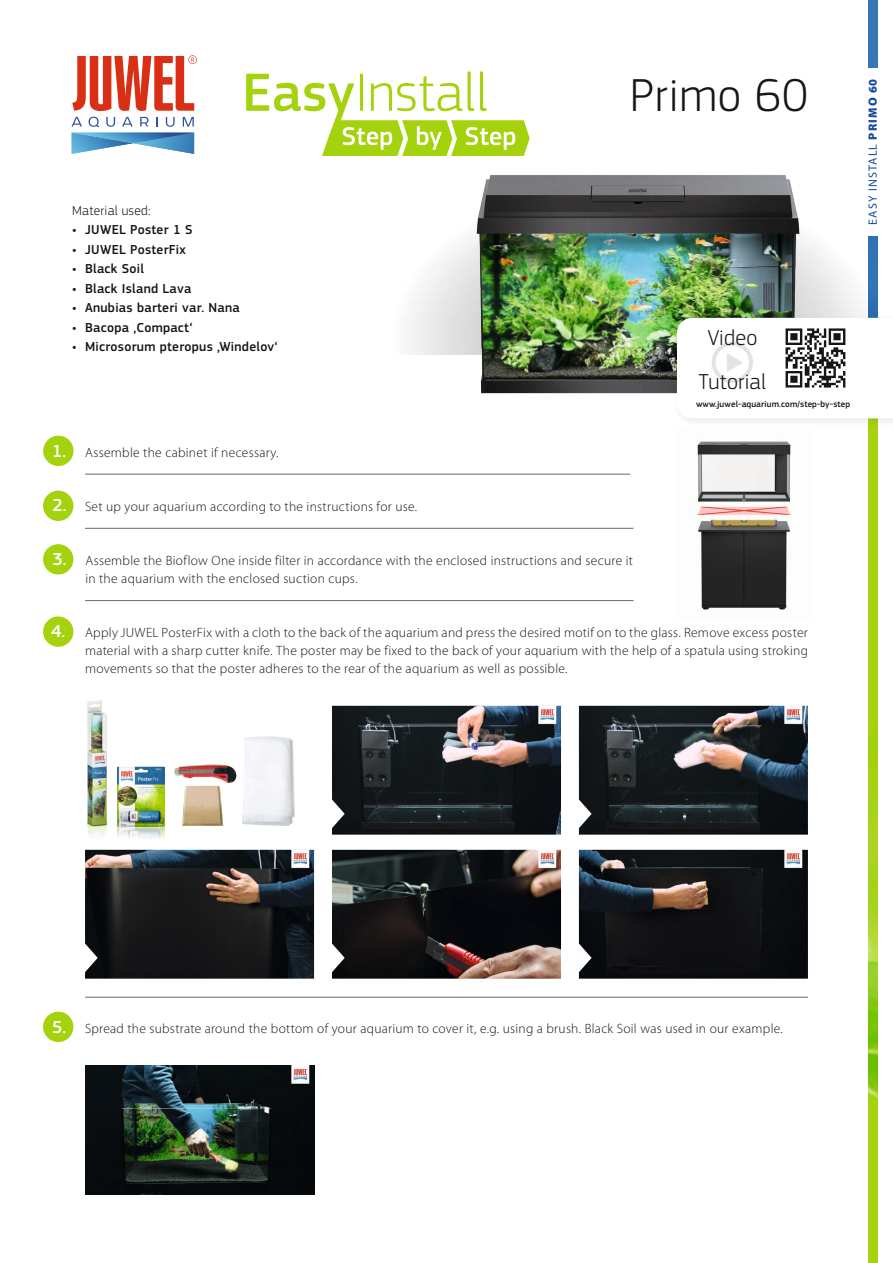
<style>
.page{position:relative;width:893px;height:1263px;background:#fff}
.page>*{position:absolute;margin:0;border:0;box-sizing:border-box;transform-origin:0 0}
.t1{font:300 48px "PF Square Sans Pro";letter-spacing:.02em;color:#151616}
.t2{font:300 22.5px/43.8px "PF Square Sans Pro";letter-spacing:.01em;color:#151616;text-align:center}
.t3{font:500 18px "PF Square Sans Pro";color:#fff}
.t4{font:300 13.5px/18px "Myriad Pro";letter-spacing:.02em;color:#151616;text-align:justify}
.t5{font:500 13.5px "PF Square Sans Pro";letter-spacing:.02em;color:#151616}
.t6{font:300 13.5px "PF Square Sans Pro";letter-spacing:.02em;color:#151616}
.t7{font:12px "Myriad Pro";letter-spacing:.095em;color:#184ca1}
.t8{font:500 9px "PF Square Sans Pro";letter-spacing:.01em;color:#151616}
.s1{font-weight:900}
</style>
<div class="page">
<img style="left:869px;top:0;width:8px;height:68px">
<svg style="left:410px;top:236px;width:468px;height:119px;fill:#f3f3f3"></svg>
<img style="left:86px;top:700px;width:22px;height:135px">
<img style="left:110px;top:766px;width:57px;height:84px">
<svg style="left:182px;top:785px;width:42px;height:41px;background:#d0b998"></svg>
<img style="left:174px;top:764px;width:63px;height:19px">
<img style="left:242px;top:736px;width:53px;height:90px">
<img style="left:439px;top:175px;width:369px;height:219px">
<img style="left:481px;top:234px;width:312px;height:146px">
<img style="left:697px;top:441px;width:94px;height:169px">
<img style="left:85px;top:1066px;width:229px;height:128px">
<div style="left:43px;top:436px;width:31px;height:30px;background:#a4d20c;border-radius:50%"></div>
<div style="left:43px;top:491px;width:30px;height:30px;background:#a4d20c;border-radius:50%"></div>
<div style="left:43px;top:544px;width:30px;height:30px;background:#a4d20c;border-radius:50%"></div>
<div style="left:43px;top:1012px;width:30px;height:30px;background:#a4d20c;border-radius:50%"></div>
<div style="left:43px;top:616px;width:30px;height:31px;background:#a4d20c;border-radius:50%"></div>
<hr style="left:85px;top:474px;width:545px;height:1px;background:#686868">
<hr style="left:85px;top:528px;width:548px;height:1px;background:#686868">
<hr style="left:85px;top:600px;width:548px;height:1px;background:#686868">
<hr style="left:85px;top:997px;width:723px;height:1px;background:#686868">
<svg style="left:72px;top:55px;width:125px;height:56px"></svg>
<svg style="left:72px;top:117px;width:10px;height:10px"></svg>
<svg style="left:106px;top:117px;width:9px;height:10px"></svg>
<svg style="left:122px;top:117px;width:11px;height:10px"></svg>
<svg style="left:140px;top:117px;width:9px;height:10px"></svg>
<svg style="left:156px;top:117px;width:2px;height:10px"></svg>
<svg style="left:166px;top:117px;width:9px;height:10px"></svg>
<svg style="left:183px;top:117px;width:11px;height:10px"></svg>
<svg style="left:89px;top:117px;width:10px;height:10px"></svg>
<svg style="left:72px;top:133px;width:122px;height:21px"></svg>
<img style="left:869px;top:428px;width:8px;height:835px">
<svg style="left:246px;top:72px;width:284px;height:84px"></svg>
<img style="left:85px;top:850px;width:229px;height:129px">
<img style="left:332px;top:706px;width:229px;height:129px">
<img style="left:332px;top:850px;width:229px;height:129px">
<img style="left:579px;top:706px;width:229px;height:129px">
<img style="left:579px;top:850px;width:229px;height:129px">
<div style="left:672px;top:313px;width:221px;height:115px;background:#151616;opacity:.1"></div>
<svg style="left:677px;top:318px;width:216px;height:100px"></svg>
<p class="t6" style="left:72px;top:202px;width:80px">Material used:</p>
<p class="t5" style="left:72px;top:222px;width:122px">• JUWEL Poster 1 S</p>
<p class="t5" style="left:72px;top:241px;width:115px">• JUWEL PosterFix</p>
<p class="t5" style="left:72px;top:261px;width:73px">• Black Soil</p>
<p class="t5" style="left:72px;top:280px;width:121px">• Black Island Lava</p>
<p class="t5" style="left:72px;top:300px;width:169px">• Anubias barteri var. Nana</p>
<p class="t5" style="left:72px;top:319px;width:122px">• Bacopa ‚Compact‘</p>
<p class="t5" style="left:72px;top:339px;width:207px">• Microsorum pteropus ‚Windelov‘</p>
<h3 class="t3" style="left:52px;top:440px;width:16px">1.</h3>
<h3 class="t3" style="left:52px;top:494px;width:16px">2.</h3>
<p class="t4" style="left:85px;top:443px;width:195px">Assemble the cabinet if necessary.</p>
<p class="t4" style="left:85px;top:497px;width:334px">Set up your aquarium according to the instructions for use.</p>
<h1 class="t1" style="left:630px;top:68px;width:180px">Primo 60</h1>
<h2 class="t2" style="left:699px;top:316px;width:69px">Video<br>Tutorial</h2>
<p class="t8" style="left:696px;top:398px;width:156px">www.juwel-aquarium.com/step-by-step</p>
<h3 class="t3" style="left:52px;top:548px;width:16px">3.</h3>
<h3 class="t3" style="left:51px;top:620px;width:16px">4.</h3>
<p class="t4" style="left:85px;top:551px;width:549px">Assemble the Bioflow One inside filter in accordance with the enclosed instructions and secure it in the aquarium with the enclosed suction cups.</p>
<p class="t4" style="left:85px;top:623px;width:724px">Apply JUWEL PosterFix with a cloth to the back of the aquarium and press the desired motif on to the glass. Remove excess poster material with a sharp cutter knife. The poster may be fixed to the back of your aquarium with the help of a spatula using stroking movements so that the poster adheres to the rear of the aquarium as well as possible.</p>
<p class="t7" style="left:865px;top:225px;width:148px;rotate:-90deg">EASY INSTALL <span class="s1">PRIMO 60</span></p>
<h3 class="t3" style="left:52px;top:1016px;width:16px">5.</h3>
<p class="t4" style="left:85px;top:1019px;width:699px">Spread the substrate around the bottom of your aquarium to cover it, e.g. using a brush. Black Soil was used in our example.</p>
</div>
